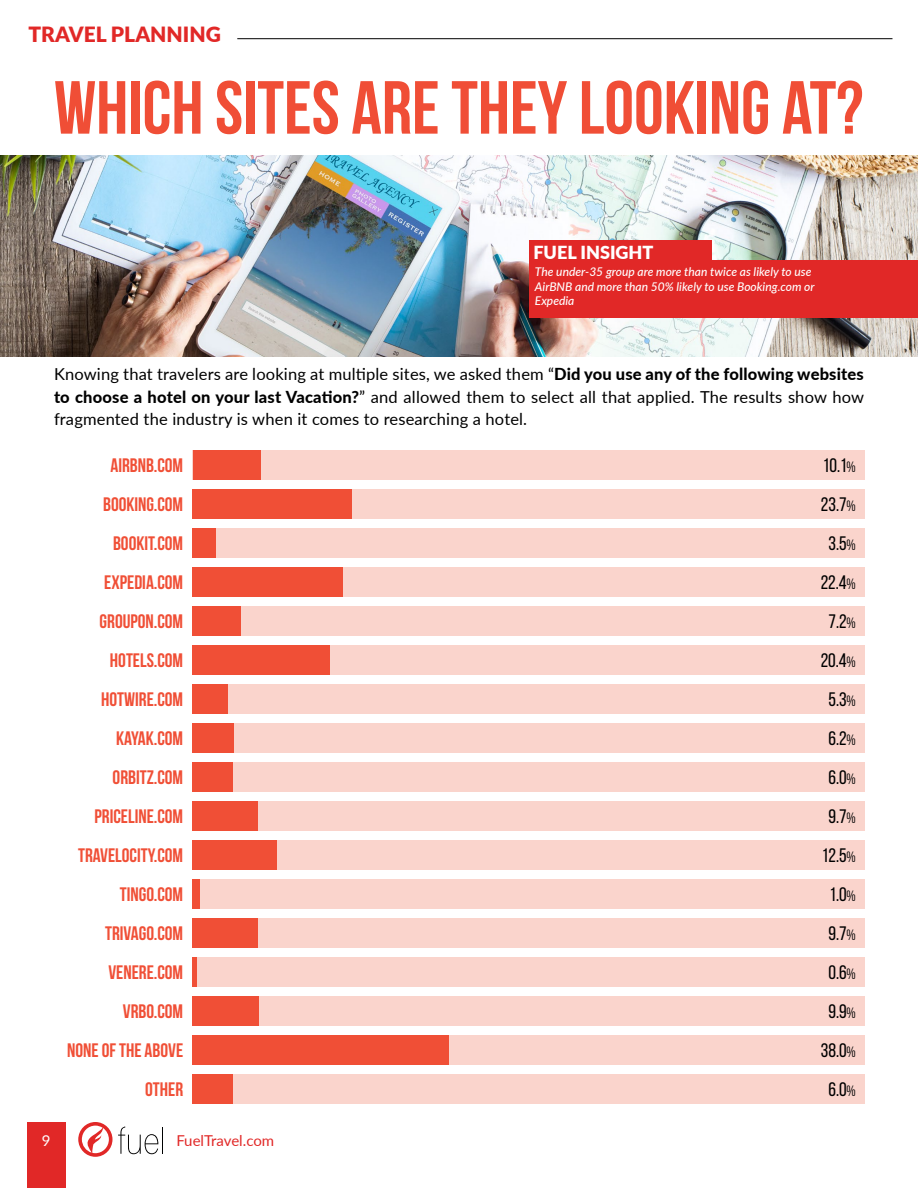
<style>
.page{position:relative;width:918px;height:1188px;background:#fff}
.page>*{position:absolute;margin:0;border:0;box-sizing:border-box;transform-origin:0 0}
.t1{font:700 75px "Bebas Neue";color:#f04e36}
.t2{font:900 21px "Lato";color:#e12827}
.t3{font:700 19.5px/39px "Bebas Neue";color:#f04f36;text-align:right}
.t4{font:19.5px/39px "Bebas Neue";color:#000;text-align:center}
.t5{font:900 18px "Lato";color:#fff}
.t6{font:16.5px/22.5px "Lato";letter-spacing:.01em;color:#000;text-align:justify}
.t7{font:15px "Lato";letter-spacing:-.01em;color:#e12827}
.t8{font:15px "Lato";color:#fff}
.t9{font:italic 500 12px/14.4px "Lato";color:#fff}
.s1{font-weight:800}
.s2{font-size:15px}
</style>
<div class="page">
<div style="left:27px;top:1122px;width:38px;height:66px;background:#e12827"></div>
<svg style="left:78px;top:1122px;width:85px;height:35px"></svg>
<hr style="left:237px;top:38px;width:655px;height:1px;background:#000">
<img style="left:0;top:156px;width:918px;height:200px">
<div style="left:193px;top:451px;width:672px;height:29px;background:#fad4cc"></div>
<div style="left:193px;top:451px;width:67px;height:29px;background:#f04f36"></div>
<div style="left:193px;top:490px;width:672px;height:29px;background:#fad4cc"></div>
<div style="left:193px;top:490px;width:159px;height:29px;background:#f04f36"></div>
<div style="left:193px;top:529px;width:672px;height:29px;background:#fad4cc"></div>
<div style="left:193px;top:529px;width:23px;height:29px;background:#f04f36"></div>
<div style="left:193px;top:567px;width:672px;height:30px;background:#fad4cc"></div>
<div style="left:193px;top:567px;width:150px;height:30px;background:#f04f36"></div>
<div style="left:193px;top:606px;width:672px;height:30px;background:#fad4cc"></div>
<div style="left:193px;top:606px;width:48px;height:30px;background:#f04f36"></div>
<div style="left:193px;top:645px;width:672px;height:30px;background:#fad4cc"></div>
<div style="left:193px;top:645px;width:137px;height:30px;background:#f04f36"></div>
<div style="left:193px;top:684px;width:672px;height:30px;background:#fad4cc"></div>
<div style="left:193px;top:684px;width:35px;height:30px;background:#f04f36"></div>
<div style="left:193px;top:723px;width:672px;height:30px;background:#fad4cc"></div>
<div style="left:193px;top:723px;width:41px;height:30px;background:#f04f36"></div>
<div style="left:193px;top:762px;width:672px;height:30px;background:#fad4cc"></div>
<div style="left:193px;top:762px;width:40px;height:30px;background:#f04f36"></div>
<div style="left:193px;top:801px;width:672px;height:30px;background:#fad4cc"></div>
<div style="left:193px;top:801px;width:65px;height:30px;background:#f04f36"></div>
<div style="left:193px;top:840px;width:672px;height:30px;background:#fad4cc"></div>
<div style="left:193px;top:840px;width:84px;height:30px;background:#f04f36"></div>
<div style="left:193px;top:879px;width:672px;height:30px;background:#fad4cc"></div>
<div style="left:193px;top:879px;width:7px;height:30px;background:#f04f36"></div>
<div style="left:193px;top:918px;width:672px;height:30px;background:#fad4cc"></div>
<div style="left:193px;top:918px;width:65px;height:30px;background:#f04f36"></div>
<div style="left:193px;top:957px;width:672px;height:29px;background:#fad4cc"></div>
<hr style="left:193px;top:957px;width:4px;height:29px;background:#f04f36">
<div style="left:193px;top:996px;width:672px;height:29px;background:#fad4cc"></div>
<div style="left:193px;top:996px;width:66px;height:29px;background:#f04f36"></div>
<div style="left:193px;top:1035px;width:672px;height:29px;background:#fad4cc"></div>
<div style="left:193px;top:1035px;width:256px;height:29px;background:#f04f36"></div>
<div style="left:193px;top:1074px;width:672px;height:29px;background:#fad4cc"></div>
<div style="left:193px;top:1074px;width:40px;height:29px;background:#f04f36"></div>
<div style="left:529px;top:261px;width:367px;height:57px;background:#e12827"></div>
<div style="left:529px;top:240px;width:183px;height:27px;background:#e12827"></div>
<div style="left:860px;top:261px;width:58px;height:57px;background:#e12827"></div>
<p class="t2" style="left:28px;top:19px;width:194px">TRAVEL PLANNING</p>
<h1 class="t1" style="left:54px;top:67px;width:811px">WHICH SITES ARE THEY LOOKING AT?</h1>
<p class="t5" style="left:533px;top:239px;width:122px">FUEL INSIGHT</p>
<p class="t9" style="left:535px;top:264px;width:281px">The under-35 group are more than twice as likely to use<br>AirBNB and more than 50% likely to use Booking.com or<br>Expedia</p>
<p class="t6" style="left:54px;top:363px;width:812px">Knowing that travelers are looking at multiple sites, we asked them “<span class="s1">Did you use any of the following websites to choose a hotel on your last Vacation?</span>” and allowed them to select all that applied. The results show how fragmented the industry is when it comes to researching a hotel.</p>
<p class="t3" style="left:67px;top:446px;width:118px">AIRBNB.COM<br>BOOKING.COM<br>BOOKIT.COM<br>EXPEDIA.COM<br>GROUPON.COM<br>HOTELS.COM<br>HOTWIRE.COM<br>KAYAK.COM<br>ORBITZ.COM<br>PRICELINE.COM<br>TRAVELOCITY.COM<br>TINGO.COM<br>TRIVAGO.COM<br>VENERE.COM<br>VRBO.COM<br>NONE OF THE ABOVE<br>OTHER</p>
<p class="t4" style="left:821px;top:446px;width:37px">10.1<span class="s2">%<br></span>23.7<span class="s2">%<br></span>3.5<span class="s2">%<br></span>22.4<span class="s2">%<br></span>7.2<span class="s2">%<br></span>20.4<span class="s2">%<br></span>5.3<span class="s2">%<br></span>6.2<span class="s2">%<br></span>6.0<span class="s2">%<br></span>9.7<span class="s2">%<br></span>12.5<span class="s2">%<br></span>1.0<span class="s2">%<br></span>9.7<span class="s2">%<br></span>0.6<span class="s2">%<br></span>9.9<span class="s2">%<br></span>38.0<span class="s2">%<br></span>6.0<span class="s2">%</span></p>
<p class="t8" style="left:42px;top:1130px;width:10px">9</p>
<p class="t7" style="left:176px;top:1130px;width:99px">FuelTravel.com</p>
</div>
